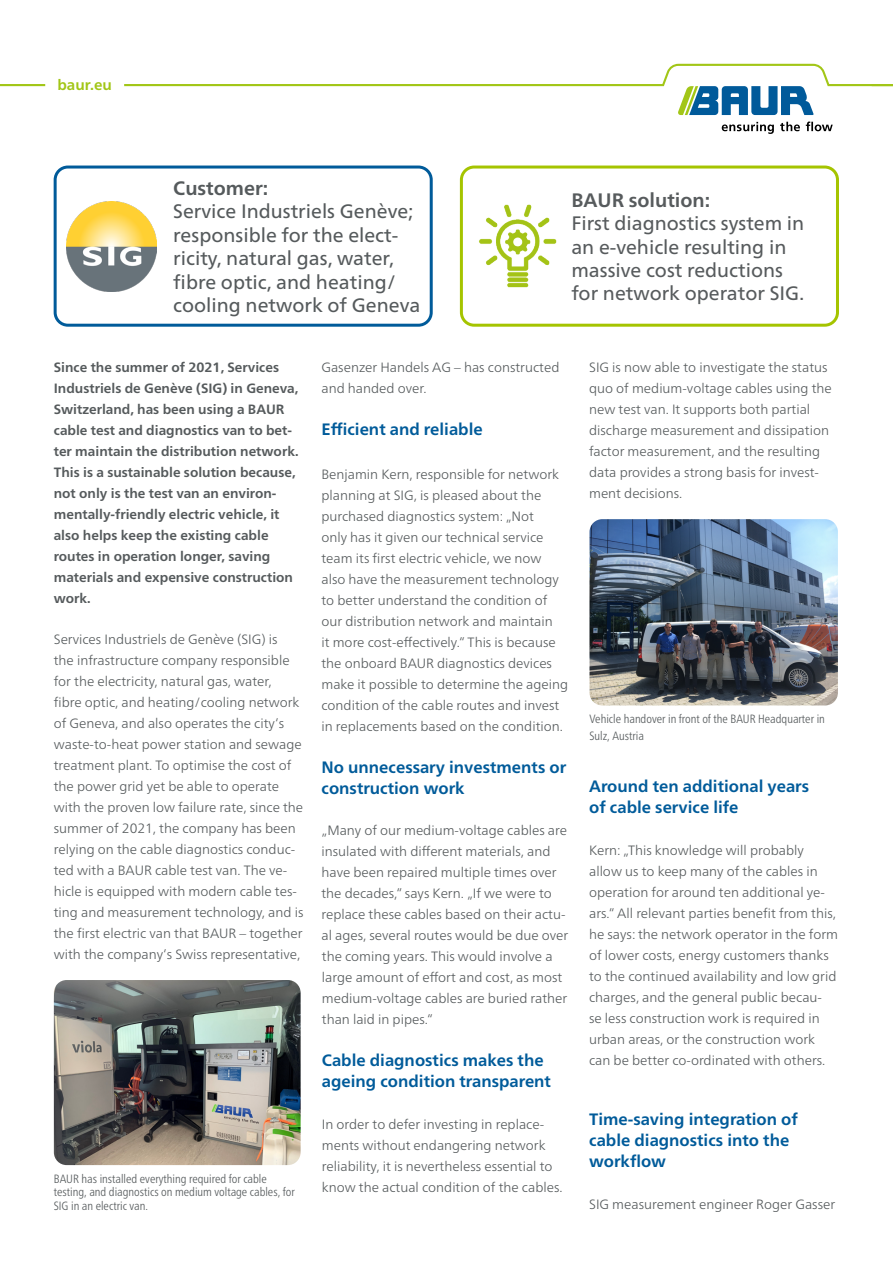
<style>
.page{position:relative;width:893px;height:1263px;background:#fff}
.page>*{position:absolute;margin:0;border:0;box-sizing:border-box;transform-origin:0 0}
.t1{font:19.5px/23.4px "Frutiger Neue LTW1 G";color:#555a5c}
.t2{font:19.5px/23.4px "Frutiger Neue LTW1 G";color:#575b5d}
.t3{font:700 19.5px "Frutiger Neue LTW1 G";color:#575b5d}
.t4{font:700 19.5px "Frutiger Neue LTW1 G";color:#555a5c}
.t5{font:700 16.5px/21px "Frutiger Neue LTW1 G";color:#005b9a}
.t6{font:700 15px "Frutiger Neue LTW1 G";letter-spacing:.005em;color:#a2c617}
.t7{font:300 13.5px/21px "Frutiger Neue LTW1 G";color:#555a5c}
.t8{font:700 13.5px/21px "Frutiger Neue LTW1 G";color:#555a5c}
.t9{font:300 condensed 12px/13.5px "Frutiger Neue LTW1 G";color:#555a5c}
</style>
<div class="page">
<svg style="left:722px;top:122px;width:52px;height:12px"></svg>
<svg style="left:780px;top:122px;width:20px;height:9px"></svg>
<svg style="left:806px;top:122px;width:27px;height:9px"></svg>
<svg style="left:0;top:64px;width:893px;height:51px"></svg>
<img style="left:589px;top:519px;width:249px;height:186px">
<img style="left:54px;top:980px;width:247px;height:185px">
<div style="left:46px;top:78px;width:78px;height:21px;background:#fff"></div>
<img style="left:67px;top:201px;width:90px;height:90px">
<div style="left:54px;top:166px;width:379px;height:161px;border:3px solid #005b9a;border-radius:13px"></div>
<div style="left:460px;top:166px;width:379px;height:161px;border:3px solid #a5c400;border-radius:13px"></div>
<img style="left:459px;top:177px;width:98px;height:138px">
<p class="t6" style="left:57px;top:74px;width:56px">baur.eu</p>
<h1 class="t4" style="left:173px;top:174px;width:97px">Customer:</h1>
<h1 class="t1" style="left:173px;top:198px;width:248px">Service Industriels Genève; responsible for the elect&shy;ricity, natural gas, water, fibre optic, and heating/ cooling network of Geneva</h1>
<h1 class="t3" style="left:571px;top:186px;width:140px">BAUR solution:</h1>
<h1 class="t2" style="left:571px;top:210px;width:235px">First diagnostics system in an e-vehicle resulting in massive cost reductions for network operator SIG.</h1>
<p class="t8" style="left:54px;top:356px;width:246px">Since the summer of 2021, Services Industriels de Genève (SIG) in Geneva, Switzerland, has been using a BAUR cable test and diagnostics van to bet&shy;ter maintain the distribution network.<br>This is a sustainable solution because, not only is the test van an environ&shy;mentally-friendly electric vehicle, it also helps keep the existing cable routes in operation longer, saving materials and expensive construction work.</p>
<p class="t7" style="left:54px;top:627px;width:251px">Services Industriels de Genève (SIG) is<br>the infrastructure company responsible for the electricity, natural gas, water,<br>fibre optic, and heating/cooling network of Geneva, and also operates the city‘s waste-to-heat power station and sewage treatment plant. To optimise the cost of the power grid yet be able to operate with the proven low failure rate, since the summer of 2021, the company has been relying on the cable diagnostics conduc&shy;ted with a BAUR cable test van. The ve&shy;hicle is equipped with modern cable tes&shy;ting and measurement technology, and is the first electric van that BAUR – together with the company‘s Swiss representative,</p>
<p class="t9" style="left:54px;top:1171px;width:243px">BAUR has installed everything required for cable testing, and diagnostics on medium voltage cables, for<br>SIG in an electric van.</p>
<p class="t7" style="left:321px;top:356px;width:239px">Gasenzer Handels AG – has constructed and handed over.</p>
<p class="t5" style="left:321px;top:417px;width:163px">Efficient and reliable</p>
<p class="t7" style="left:321px;top:463px;width:248px">Benjamin Kern, responsible for network planning at SIG, is pleased about the purchased diagnostics system: „Not<br>only has it given our technical service team its first electric vehicle, we now also have the measurement technology to better understand the condition of our distribution network and maintain<br>it more cost-effectively.“ This is because the onboard BAUR diagnostics devices make it possible to determine the ageing condition of the cable routes and invest in replacements based on the condition.</p>
<p class="t5" style="left:321px;top:756px;width:246px">No unnecessary investments or construction work</p>
<p class="t7" style="left:321px;top:819px;width:248px">„Many of our medium-voltage cables are insulated with different materials, and have been repaired multiple times over the decades,“ says Kern. „If we were to replace these cables based on their actu&shy;al ages, several routes would be due over the coming years. This would involve a large amount of effort and cost, as most medium-voltage cables are buried rather than laid in pipes.“</p>
<p class="t5" style="left:322px;top:1048px;width:231px">Cable diagnostics makes the ageing condition transparent</p>
<p class="t7" style="left:322px;top:1113px;width:242px">In order to defer investing in replace&shy;ments without endangering network reliability, it is nevertheless essential to know the actual condition of the cables.</p>
<p class="t7" style="left:589px;top:356px;width:244px">SIG is now able to investigate the status quo of medium-voltage cables using the new test van. It supports both partial discharge measurement and dissipation factor measurement, and the resulting data provides a strong basis for invest&shy;ment decisions.</p>
<p class="t9" style="left:589px;top:710px;width:237px;line-height:16.5px">Vehicle handover in front of the BAUR Headquarter in<br>Sulz, Austria</p>
<p class="t5" style="left:589px;top:774px;width:221px">Around ten additional years of cable service life</p>
<p class="t7" style="left:589px;top:839px;width:250px">Kern: „This knowledge will probably allow us to keep many of the cables in operation for around ten additional ye&shy;ars.“ All relevant parties benefit from this, he says: the network operator in the form of lower costs, energy customers thanks to the continued availability and low grid charges, and the general public becau&shy;se less construction work is required in urban areas, or the construction work can be better co-ordinated with others.</p>
<p class="t5" style="left:589px;top:1108px;width:210px">Time-saving integration of cable diagnostics into the workflow</p>
<p class="t7" style="left:589px;top:1193px;width:248px">SIG measurement engineer Roger Gasser</p>
</div>
